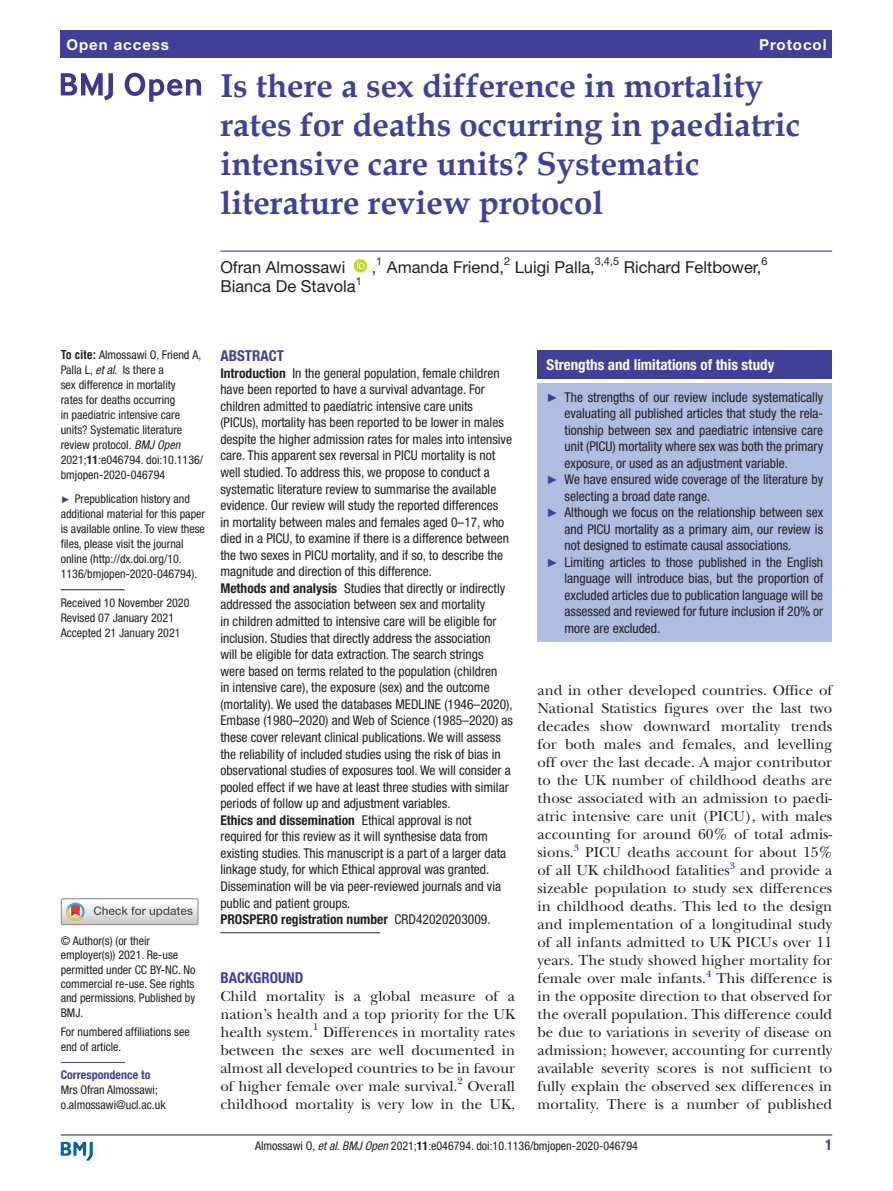
<style>
.page{position:relative;width:893px;height:1191px;background:#fff}
.page>*{position:absolute;margin:0;border:0;box-sizing:border-box;transform-origin:0 0}
.t1{font:700 33px/39px "Book Antiqua";color:#414099}
.t2{font:16.5px "Helvetica Neue LT Std";color:#231f20}
.t3{font:15px/18px "New Baskerville";color:#231f20;text-align:justify}
.t4{font:700 condensed 15px "Helvetica Neue LT Std";color:#fff}
.t5{font:700 condensed 15px "Helvetica Neue LT Std";color:#414099}
.t6{font:700 15px "Helvetica Neue LT Std";letter-spacing:.065em;color:#fff}
.t7{font:condensed 13.5px/16.5px "Helvetica Neue LT Std";color:#231f20}
.t8{font:condensed 12px/15px "Helvetica Neue LT Std";color:#231f20}
.t9{font:700 condensed 12px "Helvetica Neue LT Std";color:#414099}
.t10{font:10.95px "Helvetica Neue LT Std";color:#231f20}
.t11{font:9.9px "New Baskerville";color:#00f}
.s1{font-family:"Helvetica LT Std";font-weight:700}
.s2{font-style:italic}
.s3{font-weight:700}
.s4{font-family:"Arial";font-stretch:normal;font-size:9.75px;color:#414099}
.s5{font-family:"Arial";font-stretch:normal;font-size:12px;color:#414099}
</style>
<div class="page">
<hr style="left:61px;top:1134px;width:771px;height:1px;background:#231f20">
<svg style="left:61px;top:1141px;width:32px;height:19px"></svg>
<div style="left:61px;top:31px;width:771px;height:27px;background:#414099"></div>
<hr style="left:220px;top:250px;width:612px;height:2px;background:#414099">
<svg style="left:354px;top:259px;width:13px;height:14px"></svg>
<hr style="left:61px;top:589px;width:64px;height:1px;background:#231f20">
<hr style="left:61px;top:1062px;width:64px;height:1px;background:#414099">
<svg style="left:61px;top:73px;width:52px;height:27px"></svg>
<svg style="left:125px;top:73px;width:76px;height:29px"></svg>
<div style="left:61px;top:898px;width:138px;height:27px;border:1px solid #969090"></div>
<svg style="left:61px;top:898px;width:137px;height:26px"></svg>
<hr style="left:220px;top:932px;width:160px;height:1px;background:#231f20">
<div style="left:538px;top:350px;width:294px;height:29px;background:#414099"></div>
<div style="left:538px;top:383px;width:294px;height:259px;background:#afbde1"></div>
<p class="t6" style="left:66px;top:35px;width:104px">Open access</p>
<p class="t6" style="left:759px;top:35px;width:69px">Protocol</p>
<h1 class="t1" style="left:220px;top:66px;width:582px">Is there a sex difference in mortality rates for deaths occurring in paediatric intensive care units? Systematic literature review protocol</h1>
<p class="t2" style="left:220px;top:257px;width:126px">Ofran Almossawi</p>
<p class="t2" style="left:372px;top:257px;width:6px">,</p>
<p class="t10" style="left:376px;top:255px;width:8px">1</p>
<p class="t2" style="left:387px;top:257px;width:119px">Amanda Friend,</p>
<p class="t10" style="left:504px;top:255px;width:8px">2</p>
<p class="t2" style="left:515px;top:257px;width:82px">Luigi Palla,</p>
<p class="t10" style="left:595px;top:255px;width:26px">3,4,5</p>
<p class="t2" style="left:624px;top:257px;width:139px">Richard Feltbower,</p>
<p class="t10" style="left:761px;top:255px;width:8px">6</p>
<p class="t2" style="left:220px;top:276px;width:137px">Bianca De Stavola</p>
<p class="t10" style="left:356px;top:274px;width:8px">1</p>
<p class="t8" style="left:61px;top:347px;width:144px"><span class="s1">To cite:</span> Almossawi O, Friend A,<br>Palla L, <span class="s2">et al</span>. Is there a<br>sex difference in mortality<br>rates for deaths occurring<br>in paediatric intensive care units? Systematic literature review protocol. <span class="s2">BMJ Open<br></span>2021;<span class="s3">11</span>:e046794. doi:10.1136/ bmjopen-2020-046794</p>
<p class="t8" style="left:61px;top:491px;width:146px"><span class="s4">►</span> Prepublication history and additional material for this paper is available online. To view these files, please visit the journal online (http://dx.doi.org/10.<br>1136/bmjopen-2020-046794).</p>
<p class="t8" style="left:61px;top:595px;width:130px">Received 10 November 2020<br>Revised 07 January 2021<br>Accepted 21 January 2021</p>
<p class="t8" style="left:61px;top:933px;width:136px;line-height:14.4px">© Author(s) (or their employer(s)) 2021. Re-use permitted under CC BY-NC. No commercial re-use. See rights and permissions. Published by<br>BMJ.</p>
<p class="t8" style="left:61px;top:1024px;width:130px">For numbered affiliations see end of article.</p>
<p class="t9" style="left:61px;top:1067px;width:91px">Correspondence to</p>
<p class="t8" style="left:61px;top:1082px;width:106px">Mrs Ofran Almossawi; o.almossawi@ucl.ac.uk</p>
<p class="t5" style="left:220px;top:347px;width:65px">ABSTRACT</p>
<p class="t7" style="left:220px;top:364px;width:294px"><span class="s3">Introduction</span> In the general population, female children have been reported to have a survival advantage. For children admitted to paediatric intensive care units (PICUs), mortality has been reported to be lower in males despite the higher admission rates for males into intensive care. This apparent sex reversal in PICU mortality is not well studied. To address this, we propose to conduct a systematic literature review to summarise the available evidence. Our review will study the reported differences<br>in mortality between males and females aged 0–17, who died in a PICU, to examine if there is a difference between the two sexes in PICU mortality, and if so, to describe the magnitude and direction of this difference.<br><span class="s3">Methods and analysis</span> Studies that directly or indirectly addressed the association between sex and mortality<br>in children admitted to intensive care will be eligible for inclusion. Studies that directly address the association<br>will be eligible for data extraction. The search strings<br>were based on terms related to the population (children<br>in intensive care), the exposure (sex) and the outcome (mortality). We used the databases MEDLINE (1946–2020), Embase (1980–2020) and Web of Science (1985–2020) as these cover relevant clinical publications. We will assess the reliability of included studies using the risk of bias in observational studies of exposures tool. We will consider a pooled effect if we have at least three studies with similar periods of follow up and adjustment variables.<br><span class="s3">Ethics and dissemination</span> Ethical approval is not required for this review as it will synthesise data from existing studies. This manuscript is a part of a larger data linkage study, for which Ethical approval was granted.<br>Dissemination will be via peer-reviewed journals and via public and patient groups.<br><span class="s3">PROSPERO registration number</span> CRD42020203009.</p>
<p class="t5" style="left:220px;top:968px;width:85px">BACKGROUND</p>
<p class="t3" style="left:220px;top:987px;width:296px">Child mortality is a global measure of a nation’s health and a top priority for the UK health system.<sup>1</sup> Differences in mortality rates between the sexes are well documented in almost all developed countries to be in favour of higher female over male survival.<sup>2</sup> Overall childhood mortality is very low in the UK,</p>
<p class="t4" style="left:547px;top:356px;width:229px">Strengths and limitations of this study</p>
<p class="t7" style="left:547px;top:389px;width:278px"><span class="s5">►</span> The strengths of our review include systematically</p>
<p class="t7" style="left:565px;top:405px;width:260px">evaluating all published articles that study the rela-</p>
<p class="t7" style="left:565px;top:422px;width:260px">tionship between sex and paediatric intensive care</p>
<p class="t7" style="left:565px;top:438px;width:260px">unit (PICU) mortality where sex was both the primary</p>
<p class="t7" style="left:565px;top:455px;width:225px">exposure, or used as an adjustment variable.</p>
<p class="t7" style="left:547px;top:471px;width:278px"><span class="s5">►</span> We have ensured wide coverage of the literature by</p>
<p class="t7" style="left:565px;top:488px;width:147px">selecting a broad date range.</p>
<p class="t7" style="left:547px;top:504px;width:278px"><span class="s5">►</span> Although we focus on the relationship between sex</p>
<p class="t7" style="left:565px;top:521px;width:260px">and PICU mortality as a primary aim, our review is</p>
<p class="t7" style="left:565px;top:537px;width:228px">not designed to estimate causal associations.</p>
<p class="t7" style="left:547px;top:554px;width:278px"><span class="s5">►</span> Limiting articles to those published in the English</p>
<p class="t7" style="left:565px;top:570px;width:260px">language will introduce bias, but the proportion of</p>
<p class="t7" style="left:565px;top:587px;width:260px">excluded articles due to publication language will be</p>
<p class="t7" style="left:565px;top:603px;width:260px">assessed and reviewed for future inclusion if 20% or</p>
<p class="t7" style="left:565px;top:620px;width:97px">more are excluded.</p>
<p class="t3" style="left:538px;top:681px;width:296px">and in other developed countries. Office of National Statistics figures over the last two decades show downward mortality trends for both males and females, and levelling off over the last decade. A major contributor to the UK number of childhood deaths are those associated with an admission to paedi&shy;atric intensive care unit (PICU), with males accounting for around 60% of total admis&shy;sions.<sup>3</sup> PICU deaths account for about 15% of all UK childhood fatalities</p>
<p class="t11" style="left:730px;top:859px;width:7px">3</p>
<p class="t3" style="left:538px;top:861px;width:296px;text-indent:203px">and provide a sizeable population to study sex differences in childhood deaths. This led to the design and implementation of a longitudinal study of all infants admitted to UK PICUs over 11 years. The study showed higher mortality for female over male infants.</p>
<p class="t11" style="left:706px;top:967px;width:7px">4</p>
<p class="t3" style="left:538px;top:969px;width:296px;text-indent:179px">This difference is in the opposite direction to that observed for the overall population. This difference could be due to variations in severity of disease on admission; however, accounting for currently available severity scores is not sufficient to fully explain the observed sex differences in mortality. There is a number of published</p>
<p class="t8" style="left:255px;top:1137px;width:384px">Almossawi O, <span class="s2">et al</span>. <span class="s2">BMJ Open</span> 2021;<span class="s3">11</span>:e046794. doi:10.1136/bmjopen-2020-046794</p>
<p class="t5" style="left:825px;top:1135px;width:9px">1</p>
</div>
